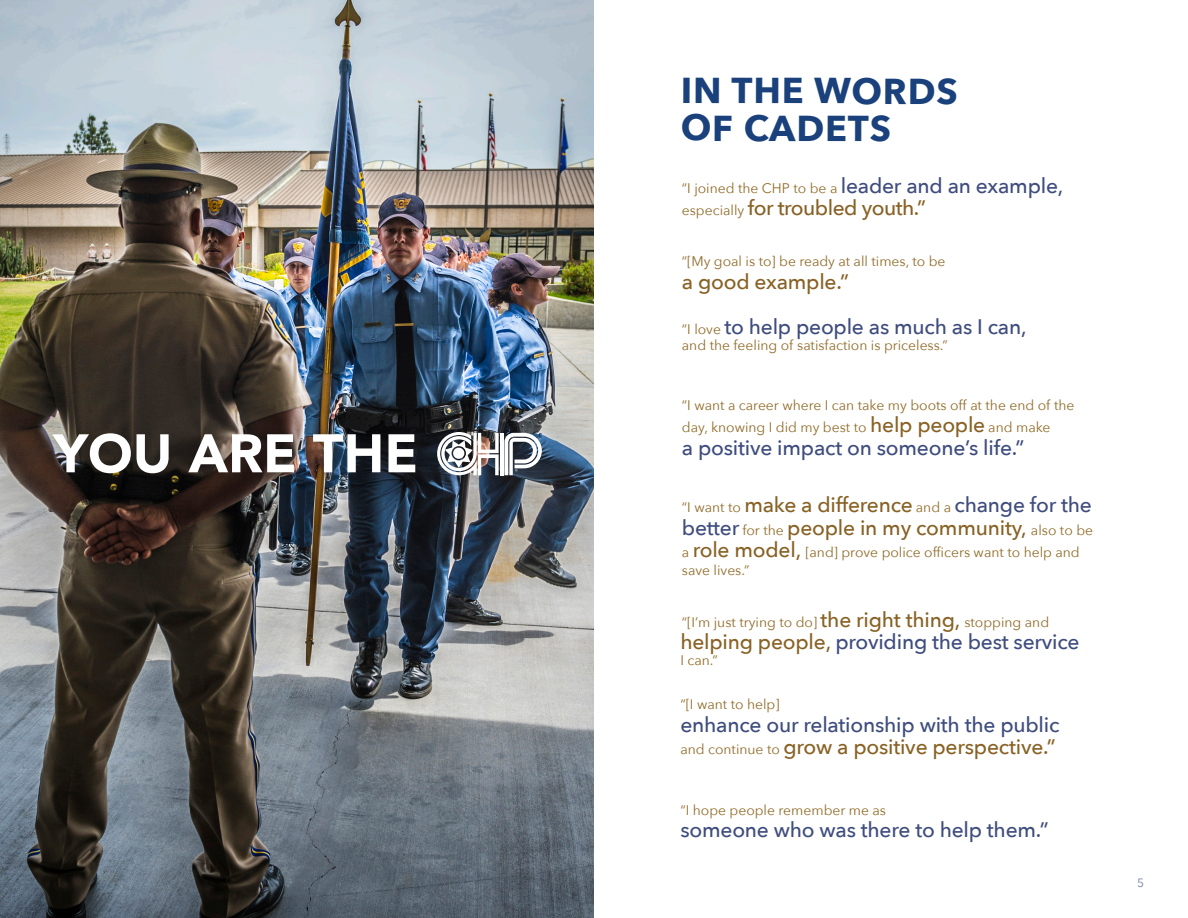
<style>
.page{position:relative;width:1188px;height:918px;background:#fff}
.page>*{position:absolute;margin:0;border:0;box-sizing:border-box;transform-origin:0 0}
.t1{font:700 36px "Avenir Next";letter-spacing:.02em;color:#1a417c}
.CADET_QUOTES{font:500 21px/45px "Avenir Next";letter-spacing:-.01em;color:#3f4d7e}
.CADET_QUOTES-2{font:500 21px/22.5px "Avenir Next";letter-spacing:-.01em;color:#886225}
.CADET_QUOTES-3{font:13.8px/22.5px "Avenir Next";color:#916c29}
.Main_text{font:12px "Avenir Next";color:#6f7e9f}
.s1{font-weight:500;font-size:21px;color:#3f4d7e}
.s2{font-weight:400;font-size:13.8px;color:#916c29}
.s3{color:#886225}
.s4{font-weight:500;font-size:21px;color:#886225}
.s5{color:#3f4d7e}
</style>
<div class="page">
<img style="left:0;top:0;width:594px;height:918px">
<div style="left:434px;top:429px;width:121px;height:59px;background:#231f20;opacity:.27"></div>
<img style="left:437px;top:432px;width:105px;height:43px">
<div style="left:50px;top:430px;width:378px;height:56px;background:#231f20;opacity:.27"></div>
<svg style="left:52px;top:433px;width:79px;height:40px"></svg>
<svg style="left:137px;top:434px;width:32px;height:39px"></svg>
<svg style="left:188px;top:434px;width:106px;height:38px"></svg>
<svg style="left:313px;top:434px;width:67px;height:38px"></svg>
<svg style="left:388px;top:434px;width:27px;height:38px"></svg>
<p class="t1" style="left:681px;top:60px;width:279px">IN THE WORDS</p>
<p class="t1" style="left:681px;top:97px;width:212px">OF CADETS</p>
<p class="CADET_QUOTES-3" style="left:682px;top:176px;width:383px">“I joined the CHP to be a <span class="s1">leader and an example,</span></p>
<p class="CADET_QUOTES-2" style="left:682px;top:196px;width:246px"><span class="s2">especially</span> for troubled youth.”</p>
<p class="CADET_QUOTES-3" style="left:682px;top:250px;width:265px">“[My goal is to] be ready at all times, to be</p>
<p class="CADET_QUOTES" style="left:682px;top:258px;width:346px"><span class="s3">a good example.”<br></span><span class="s2">“I love</span> to help people as much as I can,</p>
<p class="CADET_QUOTES-3" style="left:682px;top:333px;width:268px">and the feeling of satisfaction is priceless.”</p>
<p class="CADET_QUOTES-3" style="left:682px;top:393px;width:394px">“I want a career where I can take my boots off at the end of the day, knowing I did my best to <span class="s4">help people</span> and make</p>
<p class="CADET_QUOTES" style="left:682px;top:424px;width:344px">a positive impact on someone’s life.”</p>
<p class="CADET_QUOTES-2" style="left:682px;top:493px;width:413px"><span class="s2">“I want to</span> make a difference <span class="s2">and a</span> <span class="s5">change for the better</span> <span class="s2">for the</span> people in my community, <span class="s2">also to be</span></p>
<p class="CADET_QUOTES-3" style="left:682px;top:543px;width:399px;line-height:18px">a <span class="s4">role model,</span> [and] prove police officers want to help and save lives.”</p>
<p class="CADET_QUOTES-3" style="left:682px;top:610px;width:369px">“[I’m just trying to do] <span class="s4">the right thing,</span> stopping and</p>
<p class="CADET_QUOTES" style="left:680px;top:619px;width:401px"><span class="s3">helping people,</span> providing the best service</p>
<p class="CADET_QUOTES-3" style="left:680px;top:648px;width:39px">I can.”</p>
<p class="CADET_QUOTES-3" style="left:680px;top:692px;width:101px">“[I want to help]</p>
<p class="CADET_QUOTES" style="left:680px;top:712px;width:381px;line-height:22.5px">enhance our relationship with the public <span class="s2">and continue to</span> <span class="s3">grow a positive perspective.”</span></p>
<p class="CADET_QUOTES-3" style="left:680px;top:798px;width:207px">“I hope people remember me as</p>
<p class="CADET_QUOTES" style="left:680px;top:807px;width:370px">someone who was there to help them.”</p>
<p class="Main_text" style="left:1137px;top:872px;width:8px">5</p>
</div>
